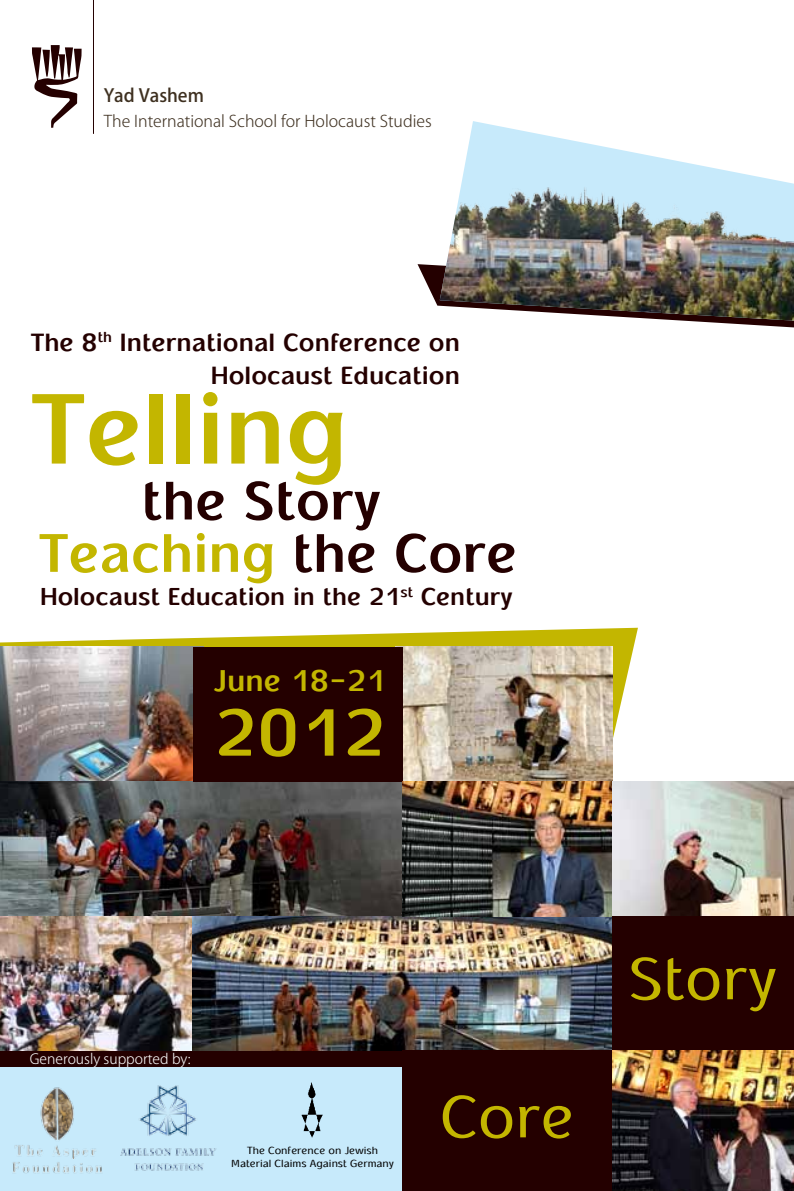
<style>
.page{position:relative;width:794px;height:1191px;background:#fff}
.page>*{position:absolute;margin:0;border:0;box-sizing:border-box;transform-origin:0 0}
.t1{font:700 101.15px "Fb Typograph Eng";color:#c3b600}
.t2{font:700 67.55px "Fb Typograph Eng";color:#c3b600}
.t3{font:60.38px "Fb Typograph Eng";color:#c3b600}
.t4{font:700 54.95px "Fb Typograph Eng";color:#c3b600}
.t5{font:700 54.95px "Fb Typograph Eng";color:#240000}
.t6{font:700 30.45px "Fb Typograph Eng";color:#c3b600}
.t7{font:700 25.2px "Fb Typograph Eng";color:#240000}
.t8{font:700 24.85px "Fb Typograph Eng";color:#240000}
.t9{font:500 18.03px "Koz Go Pro";color:#3e3020}
.t10{font:300 15.92px "Koz Go Pro";color:#3e3020}
.t11{font:300 14px "Koz Go Pro";color:#fff}
.t12{font:10.5px/12.6px "Fb Typograph Eng";color:#000;text-align:center}
.s1{color:#240000}
</style>
<div class="page">
<div style="left:0;top:1056px;width:794px;height:135px;background:#c7eafb"></div>
<svg style="left:417px;top:264px;width:377px;height:63px"></svg>
<img style="left:440px;top:121px;width:354px;height:199px">
<div style="left:0;top:1047px;width:794px;height:19px;background:#240000"></div>
<svg style="left:32px;top:45px;width:50px;height:83px"></svg>
<hr style="left:93px;top:0;width:1px;height:134px;background:#240000">
<img style="left:40px;top:1087px;width:34px;height:53px">
<img style="left:14px;top:1145px;width:82px;height:13px">
<img style="left:13px;top:1162px;width:89px;height:12px">
<img style="left:139px;top:1086px;width:57px;height:50px">
<img style="left:120px;top:1148px;width:96px;height:16px">
<img style="left:133px;top:1154px;width:70px;height:17px">
<img style="left:301px;top:1082px;width:22px;height:55px">
<svg style="left:0;top:627px;width:638px;height:154px"></svg>
<img style="left:402px;top:647px;width:210px;height:134px">
<img style="left:0;top:647px;width:193px;height:134px">
<img style="left:0;top:781px;width:402px;height:135px">
<img style="left:0;top:916px;width:193px;height:134px">
<div style="left:193px;top:647px;width:209px;height:134px;background:#240000"></div>
<img style="left:193px;top:916px;width:419px;height:134px">
<div style="left:402px;top:1050px;width:210px;height:141px;background:#240000"></div>
<img style="left:402px;top:781px;width:210px;height:135px">
<img style="left:612px;top:781px;width:182px;height:135px">
<div style="left:612px;top:916px;width:182px;height:134px;background:#240000"></div>
<img style="left:612px;top:1050px;width:182px;height:141px">
<p class="t9" style="left:104px;top:83px;width:101px">Yad Vashem</p>
<p class="t10" style="left:104px;top:111px;width:329px">The International School for Holocaust Studies</p>
<p class="t7" style="left:31px;top:325px;width:431px">The 8<sup>th</sup> International Conference on</p>
<p class="t7" style="left:211px;top:359px;width:251px">Holocaust Education</p>
<h1 class="t1" style="left:31px;top:361px;width:318px">Telling</h1>
<h3 class="t5" style="left:142px;top:464px;width:240px">the Story</h3>
<h3 class="t4" style="left:39px;top:516px;width:480px">Teaching <span class="s1">the Core</span></h3>
<p class="t8" style="left:40px;top:580px;width:474px">Holocaust Education in the 21<sup>st</sup> Century</p>
<p class="t6" style="left:214px;top:660px;width:173px">June 18-21</p>
<h2 class="t2" style="left:214px;top:687px;width:173px">2012</h2>
<p class="t11" style="left:30px;top:1049px;width:162px">Generously supported by:</p>
<p class="t12" style="left:231px;top:1144px;width:164px">The Conference on Jewish<br>Material Claims Against Germany</p>
<h3 class="t3" style="left:440px;top:1076px;width:136px">Core</h3>
<h3 class="t3" style="left:628px;top:938px;width:150px">Story</h3>
</div>
